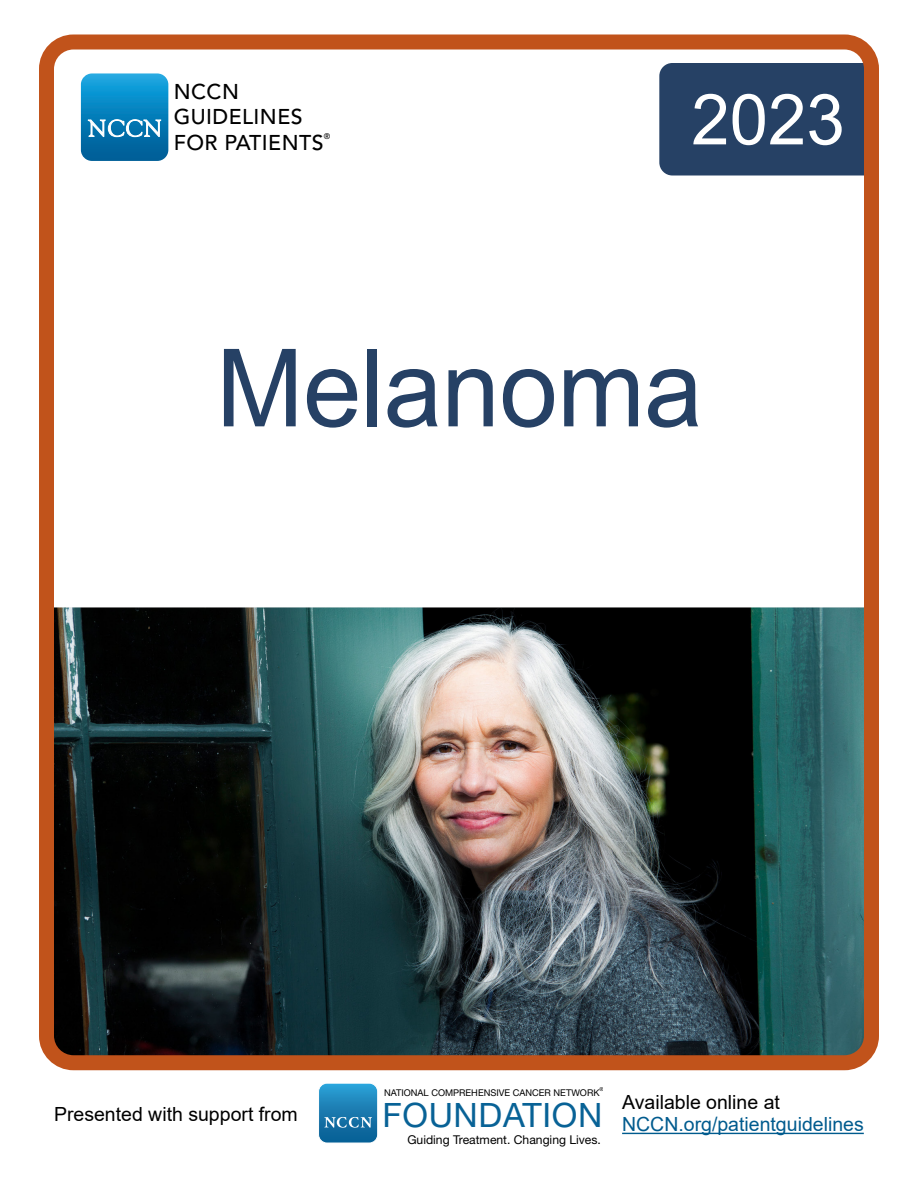
<style>
.page{position:relative;width:918px;height:1188px;background:#fff}
.page>*{position:absolute;margin:0;border:0;box-sizing:border-box;transform-origin:0 0}
.t1{font:108.15px "Arial";letter-spacing:-.005em;color:#264165}
.t2{font:70.35px "Arial";color:#fff}
.t3{font:33.6px "Helvetica Neue LT Std";letter-spacing:.02em;color:#086296}
.t4{font:500 21.3px/25.7px "Avenir LT Pro";letter-spacing:.02em;color:#000}
.t5{font:19.5px "Arial";color:#000}
.t6{font:19.5px "Arial";color:#005b8e}
.t7{font:12.15px "Helvetica Neue LT Std";color:#010101}
.t8{font:9.3px "Helvetica Neue LT Std";color:#010101}
.t9{font:500 8.1px "Avenir LT Pro";color:#000}
.t10{font:5.4px "Helvetica Neue LT Std";color:#010101}
</style>
<div class="page">
<div style="left:659px;top:63px;width:204px;height:113px;background:#264165"></div>
<img style="left:55px;top:608px;width:808px;height:446px">
<svg style="left:81px;top:73px;width:87px;height:88px;background:#1b89c0"></svg>
<svg style="left:319px;top:1083px;width:59px;height:60px;background:#2f89b9"></svg>
<hr style="left:622px;top:1133px;width:242px;height:1px;background:#005b8e">
<div style="left:39px;top:34px;width:840px;height:1036px;border:15px solid #c1531b;border-radius:27px"></div>
<p class="t4" style="left:174px;top:79px;width:151px">NCCN<br>GUIDELINES<br>FOR PATIENTS</p>
<p class="t9" style="left:324px;top:131px;width:8px">®</p>
<h2 class="t2" style="left:691px;top:71px;width:155px">2023</h2>
<h1 class="t1" style="left:216px;top:314px;width:488px">Melanoma</h1>
<p class="t10" style="left:600px;top:1086px;width:6px">®</p>
<p class="t8" style="left:384px;top:1087px;width:217px">NATIONAL COMPREHENSIVE CANCER NETWORK</p>
<p class="t5" style="left:54px;top:1101px;width:245px">Presented with support from</p>
<h3 class="t3" style="left:382px;top:1095px;width:222px">FOUNDATION</h3>
<p class="t7" style="left:407px;top:1132px;width:195px">Guiding Treatment. Changing Lives.</p>
<p class="t5" style="left:622px;top:1089px;width:159px">Available online at</p>
<p class="t6" style="left:622px;top:1111px;width:243px">NCCN.org/patientguidelines</p>
</div>
